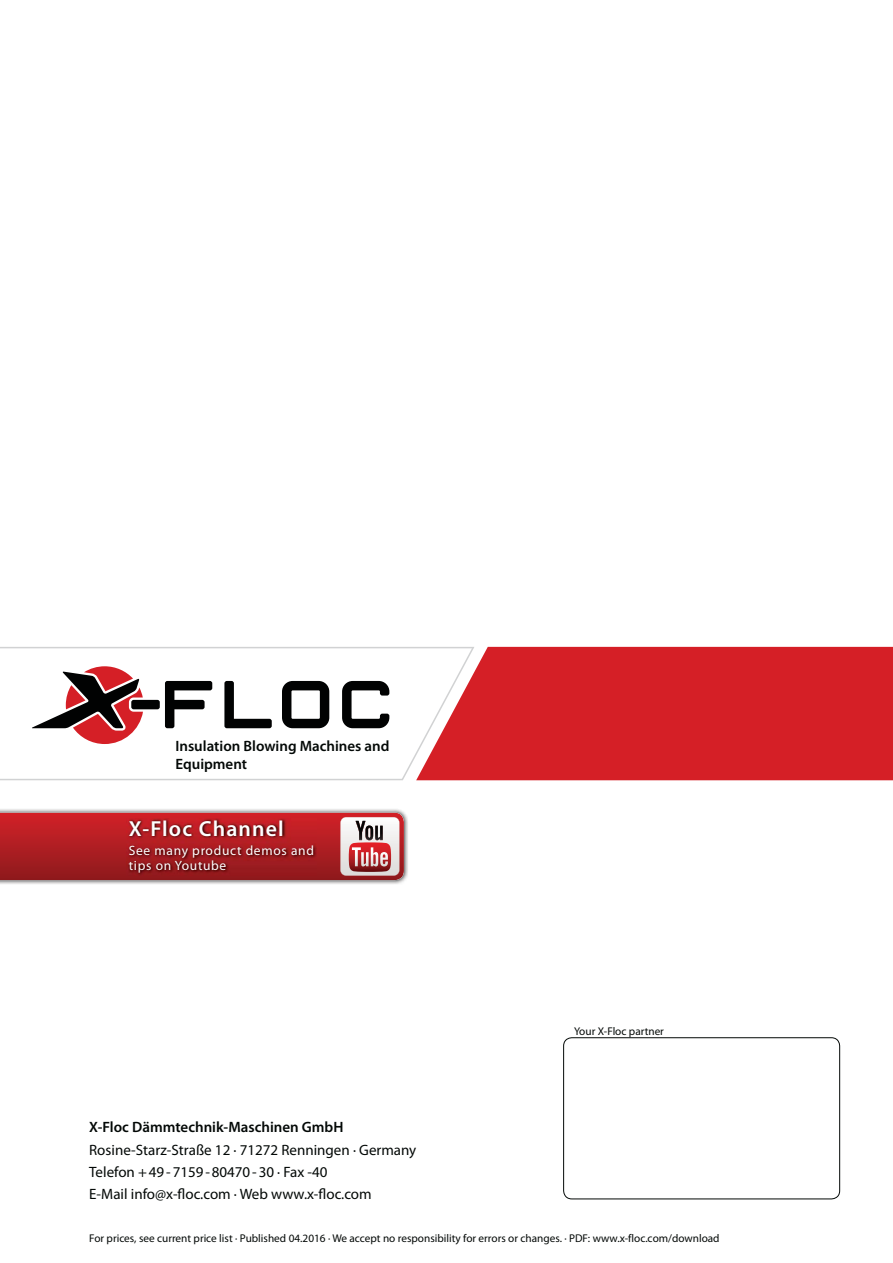
<style>
.page{position:relative;width:893px;height:1263px;background:#fff}
.page>*{position:absolute;margin:0;border:0;box-sizing:border-box;transform-origin:0 0}
.t1{font:600 21.9px "Myriad Pro";letter-spacing:.05em;color:#fff}
.t2{font:15px/22.2px "Myriad Pro";color:#030806}
.t3{font:600 15px/18px "Myriad Pro";color:#030806}
.t4{font:13.5px/15px "Myriad Pro";letter-spacing:.05em;color:#fff}
.t5{font:11.25px "Myriad Pro";color:#030806}
</style>
<div class="page">
<div style="left:476px;top:647px;width:417px;height:133px;background:#d51f26"></div>
<svg style="left:0;top:647px;width:476px;height:134px"></svg>
<div style="left:563px;top:1038px;width:277px;height:161px;border:1px solid #030806;border-radius:8px"></div>
<img style="left:0;top:809px;width:408px;height:75px">
<svg style="left:0;top:813px;width:404px;height:67px;background:#b63a3e"></svg>
<img style="left:127px;top:818px;width:190px;height:58px">
<h2 class="t3" style="left:175px;top:738px;width:216px">Insulation Blowing Machines and<br>Equipment</h2>
<h1 class="t1" style="left:129px;top:820px;width:156px">X-Floc Channel</h1>
<p class="t4" style="left:129px;top:844px;width:187px">See many product demos and tips on Youtube</p>
<h2 class="t3" style="left:89px;top:1119px;width:256px">X-Floc Dämmtechnik-Maschinen GmbH</h2>
<h2 class="t2" style="left:89px;top:1139px;width:329px">Rosine-Starz-Straße 12 · 71272 Renningen · Germany<br>Telefon + 49 - 7159 - 80470 - 30 · Fax -40<br>E-Mail info@x-floc.com · Web www.x-floc.com</h2>
<p class="t5" style="left:574px;top:1027px;width:91px">Your X-Floc partner</p>
<p class="t5" style="left:89px;top:1234px;width:632px">For prices, see current price list · Published 04.2016 · We accept no responsibility for errors or changes. · PDF: www.x-floc.com/download</p>
</div>
